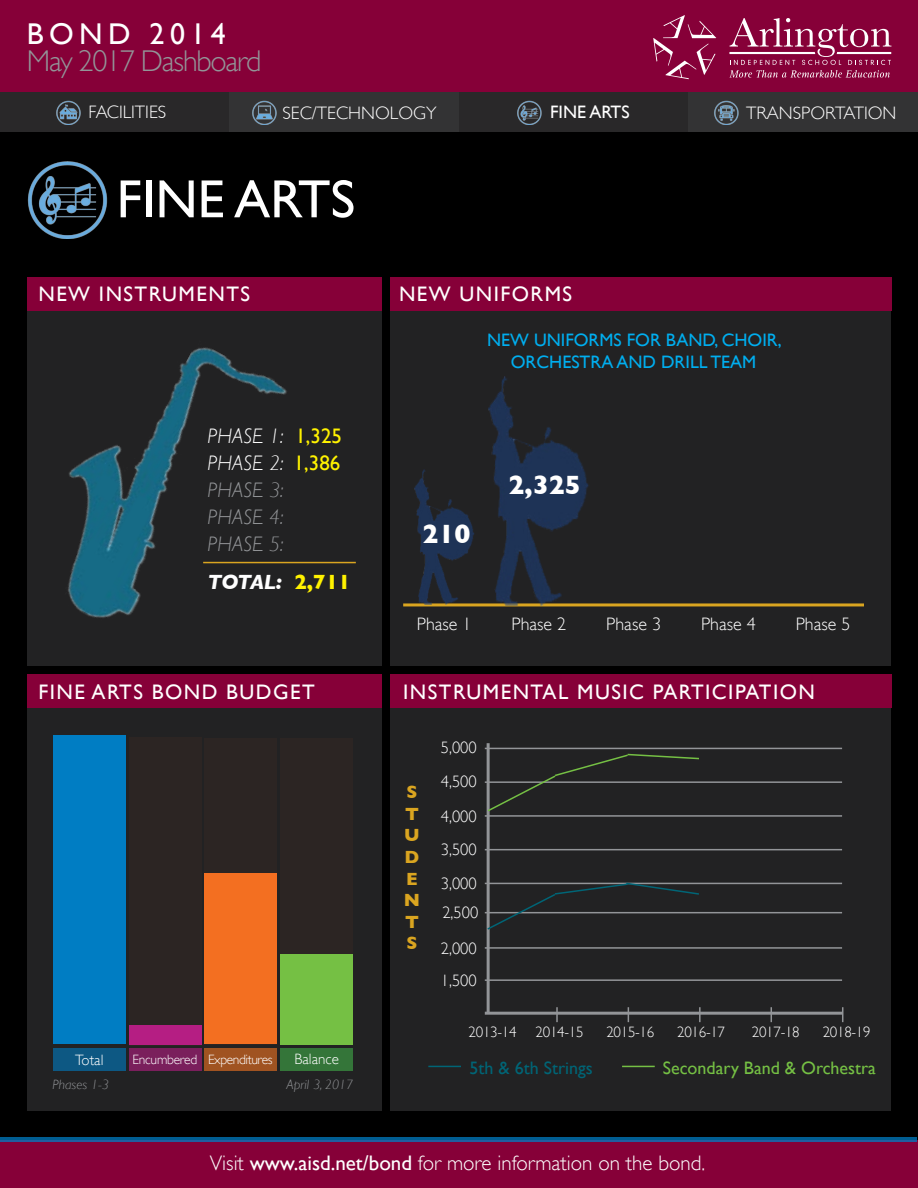
<style>
.page{position:relative;width:918px;height:1188px;background:#fff}
.page>*{position:absolute;margin:0;border:0;box-sizing:border-box;transform-origin:0 0}
.t1{font:54px "Gill Sans";color:#fff}
.t2{font:300 30px/27px "Gill Sans";letter-spacing:-.04em;color:#939598}
.t3{font:700 27px "Gill Sans";color:#fff}
.t4{font:21px "Gill Sans";letter-spacing:.07em;color:#fff}
.t5{font:300 21px "Gill Sans";color:#fff}
.t6{font:italic 300 21px/27px "Gill Sans";color:#939598}
.t7{font:italic 700 21px "Gill Sans";letter-spacing:-.05em;color:#fff}
.t8{font:300 18px "Gill Sans";color:#fff}
.t9{font:18px "Gill Sans";color:#00aeef}
.t10{font:18px "Gill Sans";color:#75c044}
.t11{font:18px "Gill Sans";color:#006576}
.t12{font:18px "Gill Sans";color:#fff}
.t13{font:700 18px/21.6px "Gill Sans";color:#daa520}
.t14{font:300 16.5px/28.5px "Gill Sans";color:#fff}
.t15{font:300 15px "Gill Sans";letter-spacing:-.02em;color:#fff}
.t16{font:300 13.5px "Gill Sans";letter-spacing:-.03em;color:#fff}
.t17{font:italic 300 13.5px "Gill Sans";color:#939598}
.s1{font-weight:400;color:#fff}
.s2{color:#fff}
.s3{font-weight:400;font-style:normal;color:#fff200}
.s4{font-style:normal;color:#fff200}
.s5{font-weight:400}
</style>
<div class="page">
<div style="left:0;top:132px;width:918px;height:1008px;background:#000"></div>
<img style="left:27px;top:157px;width:90px;height:82px">
<div style="left:0;top:0;width:918px;height:99px;background:#860038"></div>
<svg style="left:653px;top:15px;width:63px;height:64px"></svg>
<svg style="left:729px;top:18px;width:162px;height:60px"></svg>
<div style="left:0;top:1140px;width:918px;height:48px;background:#860038"></div>
<svg style="left:0;top:1137px;width:917px;height:5px;background:#0d5d97"></svg>
<div style="left:0;top:92px;width:229px;height:40px;background:#292829"></div>
<img style="left:56px;top:100px;width:25px;height:24px">
<div style="left:688px;top:92px;width:230px;height:40px;background:#333334"></div>
<div style="left:459px;top:92px;width:229px;height:40px;background:#292829"></div>
<div style="left:229px;top:92px;width:230px;height:40px;background:#333334"></div>
<img style="left:252px;top:100px;width:25px;height:24px">
<img style="left:518px;top:100px;width:24px;height:24px">
<img style="left:714px;top:100px;width:25px;height:24px">
<div style="left:27px;top:277px;width:864px;height:834px;background:#222223"></div>
<div style="left:25px;top:666px;width:866px;height:7px;background:#000"></div>
<div style="left:27px;top:277px;width:367px;height:33px;background:#860038"></div>
<div style="left:390px;top:277px;width:502px;height:33px;background:#860038"></div>
<div style="left:27px;top:675px;width:430px;height:33px;background:#860038"></div>
<div style="left:390px;top:675px;width:502px;height:33px;background:#860038"></div>
<div style="left:382px;top:277px;width:8px;height:845px;background:#000"></div>
<img style="left:0;top:273px;width:353px;height:436px">
<hr style="left:403px;top:603px;width:461px;height:3px;background:#daa520">
<img style="left:415px;top:470px;width:61px;height:134px">
<hr style="left:487px;top:743px;width:3px;height:270px;background:#939598">
<hr style="left:485px;top:1012px;width:357px;height:3px;background:#939598">
<hr style="left:485px;top:979px;width:357px;height:2px;background:#939598">
<hr style="left:485px;top:947px;width:357px;height:2px;background:#939598">
<hr style="left:485px;top:912px;width:357px;height:1px;background:#939598">
<hr style="left:485px;top:883px;width:357px;height:1px;background:#939598">
<hr style="left:485px;top:849px;width:357px;height:1px;background:#939598">
<hr style="left:485px;top:815px;width:357px;height:2px;background:#939598">
<hr style="left:485px;top:781px;width:357px;height:2px;background:#939598">
<hr style="left:485px;top:748px;width:357px;height:1px;background:#939598">
<svg style="left:556px;top:1007px;width:2px;height:15px"></svg>
<svg style="left:628px;top:1007px;width:1px;height:15px"></svg>
<svg style="left:699px;top:1007px;width:2px;height:15px"></svg>
<svg style="left:842px;top:1007px;width:1px;height:15px"></svg>
<svg style="left:771px;top:1007px;width:1px;height:15px"></svg>
<hr style="left:428px;top:1066px;width:33px;height:1px;background:#006576">
<hr style="left:622px;top:1066px;width:33px;height:1px;background:#75c044">
<hr style="left:203px;top:562px;width:153px;height:1px;background:#daa520">
<img style="left:488px;top:376px;width:105px;height:229px">
<div style="left:280px;top:738px;width:73px;height:307px;background:#2c2523"></div>
<div style="left:205px;top:738px;width:72px;height:307px;background:#2c2523"></div>
<div style="left:129px;top:738px;width:73px;height:308px;background:#2c2523"></div>
<div style="left:53px;top:736px;width:73px;height:308px;background:#007dc3"></div>
<div style="left:129px;top:1025px;width:73px;height:19px;background:#b51e83"></div>
<div style="left:205px;top:873px;width:72px;height:171px;background:#f36f21"></div>
<div style="left:280px;top:954px;width:73px;height:91px;background:#75c044"></div>
<div style="left:53px;top:1048px;width:73px;height:23px;background:#0d5883"></div>
<div style="left:129px;top:1048px;width:73px;height:23px;background:#7a1f5c"></div>
<div style="left:205px;top:1048px;width:72px;height:23px;background:#a05321"></div>
<div style="left:280px;top:1048px;width:73px;height:23px;background:#347539"></div>
<svg style="left:486px;top:882px;width:215px;height:49px"></svg>
<svg style="left:486px;top:753px;width:215px;height:60px"></svg>
<p class="t2" style="left:27px;top:20px;width:236px"><span class="s1">BOND 2014<br></span>May 2017 Dashboard</p>
<p class="t8" style="left:89px;top:102px;width:79px">FACILITIES</p>
<p class="t8" style="left:282px;top:102px;width:156px">sec/technology</p>
<p class="t12" style="left:550px;top:102px;width:81px">FINE ARTS</p>
<p class="t8" style="left:746px;top:103px;width:136px">TRAN SPORTATION</p>
<p class="t1" style="left:117px;top:167px;width:240px">FINE ARTS</p>
<p class="t4" style="left:38px;top:282px;width:213px">NEW INSTRUMENTS</p>
<p class="t4" style="left:399px;top:282px;width:175px">NEW UNIFORMS</p>
<p class="t6" style="left:208px;top:423px;width:136px"><span class="s2">PHASE 1:</span> <span class="s3">1,325<br></span><span class="s2">PHASE 2:</span> <span class="s3">1,386<br></span>PHASE 3:<br>PHASE 4:<br>PHASE 5:</p>
<p class="t7" style="left:208px;top:569px;width:144px">TOTAL: <span class="s4">2,711</span></p>
<p class="t9" style="left:487px;top:330px;width:59px">New uniforms</p>
<p class="t9" style="left:627px;top:330px;width:12px">for</p>
<p class="t9" style="left:666px;top:330px;width:13px">band</p>
<p class="t9" style="left:715px;top:330px;width:69px">, choir,</p>
<p class="t9" style="left:511px;top:351px;width:63px">Orchestra</p>
<p class="t9" style="left:617px;top:351px;width:141px">AND DRILL TEAM</p>
<p class="t3" style="left:422px;top:518px;width:50px">210</p>
<p class="t3" style="left:508px;top:469px;width:74px">2,325</p>
<p class="t8" style="left:417px;top:614px;width:56px">Phase 1</p>
<p class="t8" style="left:512px;top:614px;width:56px">Phase 2</p>
<p class="t8" style="left:606px;top:614px;width:56px">Phase 3</p>
<p class="t8" style="left:701px;top:614px;width:56px">Phase 4</p>
<p class="t8" style="left:796px;top:614px;width:56px">Phase 5</p>
<p class="t4" style="left:38px;top:679px;width:278px">FINE ARTS BOND BUDGET</p>
<p class="t4" style="left:403px;top:679px;width:413px">INSTRUMENTAL MUSIC PARTICIPATION</p>
<p class="t15" style="left:75px;top:1051px;width:30px">Total</p>
<p class="t16" style="left:133px;top:1051px;width:141px">Encumbered Expenditures</p>
<p class="t15" style="left:295px;top:1051px;width:46px">Balance</p>
<p class="t17" style="left:53px;top:1077px;width:58px">Phases 1-3</p>
<p class="t17" style="left:286px;top:1077px;width:68px">April 3, 2017</p>
<p class="t13" style="left:404px;top:781px;width:18px">S<br>T<br>U<br>D<br>E<br>N<br>T<br>S</p>
<p class="t14" style="left:441px;top:733px;width:37px">5,000</p>
<p class="t14" style="left:441px;top:767px;width:37px">4,500</p>
<p class="t14" style="left:441px;top:802px;width:37px">4,000</p>
<p class="t14" style="left:441px;top:835px;width:37px">3,500</p>
<p class="t14" style="left:441px;top:869px;width:39px">3,000<br>2,500</p>
<p class="t14" style="left:441px;top:934px;width:37px">2,000</p>
<p class="t14" style="left:441px;top:966px;width:37px">1,500</p>
<p class="t15" style="left:469px;top:1023px;width:49px">2013-14</p>
<p class="t15" style="left:536px;top:1023px;width:49px">2014-15</p>
<p class="t15" style="left:606px;top:1023px;width:49px">2015-16</p>
<p class="t15" style="left:677px;top:1023px;width:49px">2016-17</p>
<p class="t15" style="left:752px;top:1023px;width:49px">2017-18</p>
<p class="t15" style="left:823px;top:1023px;width:49px">2018-19</p>
<p class="t11" style="left:470px;top:1058px;width:125px">5th &amp; 6th Strings</p>
<p class="t10" style="left:663px;top:1057px;width:215px">Secondary Band &amp; Orchestra</p>
<p class="t5" style="left:210px;top:1151px;width:497px">Visit <span class="s5">www.aisd.net/bond</span> for more information on the bond.</p>
</div>
